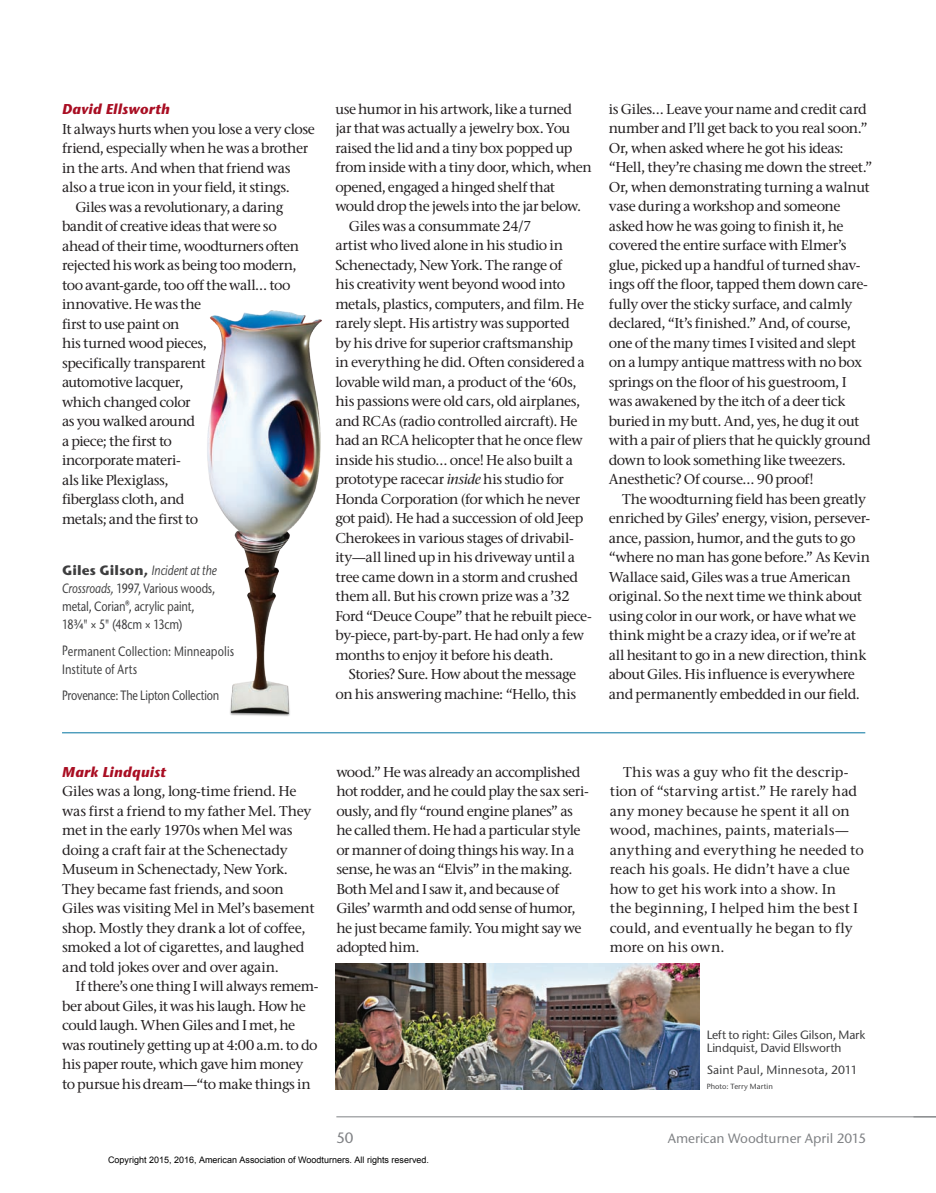
<style>
.page{position:relative;width:936px;height:1193px;background:#fff}
.page>*{position:absolute;margin:0;border:0;box-sizing:border-box;transform-origin:0 0}
.t1{font:500 15px "Stone Sans ITC Pro";color:#808285}
.t2{font:500 14.25px/19.5px "Stone Serif ITC Pro";letter-spacing:-.025em;color:#231f20}
.t3{font:500 14.25px/19.5px "Stone Serif ITC Pro";letter-spacing:.005em;color:#231f20}
.t4{font:italic 700 14.25px "Stone Sans ITC Pro";letter-spacing:.005em;color:#a90e23}
.t5{font:500 14.25px "Stone Serif ITC Pro";letter-spacing:-.045em;color:#231f20}
.t6{font:500 13.5px/18px "Stone Sans ITC Pro";letter-spacing:-.01em;color:#3e3e3f;scale:.8 1}
.t7{font:500 13.5px/18px "Stone Sans ITC Pro";letter-spacing:.01em;color:#3e3e3f;scale:.8 1}
.t8{font:500 13.5px "Stone Sans ITC Pro";color:#808285}
.t9{font:500 12px/13.5px "Stone Sans ITC Pro";letter-spacing:-.01em;color:#3e3e3f}
.t10{font:500 12px "Stone Sans ITC Pro";letter-spacing:.01em;color:#3e3e3f}
.t11{font:9px "Arial";color:#000}
.t12{font:500 7.5px "Stone Sans ITC Pro";letter-spacing:.015em;color:#3e3e3f}
.s1{font-weight:700}
.s2{font-style:italic}
</style>
<div class="page">
<hr style="left:336px;top:1116px;width:600px;height:1px;background:#808285">
<hr style="left:62px;top:732px;width:803px;height:1px;background:#0073a0">
<img style="left:207px;top:310px;width:115px;height:406px">
<img style="left:336px;top:963px;width:363px;height:126px">
<p class="t4" style="left:62px;top:100px;width:109px">David Ellsworth</p>
<p class="t2" style="left:62px;top:119px;width:254px">It always hurts when you lose a very close</p>
<p class="t2" style="left:62px;top:138px;width:248px">friend, especially when he was a brother</p>
<p class="t2" style="left:62px;top:158px;width:230px">in the arts. And when that friend was</p>
<p class="t2" style="left:62px;top:177px;width:229px">also a true icon in your field, it stings.</p>
<p class="t2" style="left:76px;top:197px;width:209px">Giles was a revolutionary, a daring</p>
<p class="t2" style="left:62px;top:216px;width:216px">bandit of creative ideas that were so</p>
<p class="t2" style="left:62px;top:236px;width:239px">ahead of their time, woodturners often</p>
<p class="t2" style="left:62px;top:255px;width:236px">rejected his work as being too modern,</p>
<p class="t2" style="left:62px;top:275px;width:230px">too avant-garde, too off the wall… too</p>
<p class="t2" style="left:62px;top:294px;width:141px">innovative. He was the</p>
<p class="t2" style="left:62px;top:314px;width:119px">first to use paint on</p>
<p class="t2" style="left:62px;top:333px;width:146px">his turned wood pieces,</p>
<p class="t2" style="left:62px;top:353px;width:145px">specifically transparent</p>
<p class="t5" style="left:62px;top:373px;width:123px">automotive lacquer,</p>
<p class="t2" style="left:62px;top:392px;width:130px">which changed color</p>
<p class="t2" style="left:62px;top:411px;width:135px">as you walked around</p>
<p class="t2" style="left:62px;top:431px;width:112px">a piece; the first to</p>
<p class="t2" style="left:62px;top:450px;width:120px">incorporate materi-</p>
<p class="t2" style="left:62px;top:470px;width:108px">als like Plexiglass,</p>
<p class="t2" style="left:62px;top:489px;width:124px">fiberglass cloth, and</p>
<p class="t2" style="left:62px;top:509px;width:138px">metals; and the first to</p>
<p class="t6" style="left:62px;top:561px;width:195px"><span class="s1">Giles Gilson,</span> <span class="s2">Incident at the<br>Crossroads,</span> 1997, Various woods, metal, Corian®, acrylic paint,<br>18¾" × 5" (48cm × 13cm)</p>
<p class="t7" style="left:62px;top:641px;width:217px">Permanent Collection: Minneapolis<br>Institute of Arts</p>
<p class="t6" style="left:62px;top:686px;width:198px">Provenance: The Lipton Collection</p>
<p class="t2" style="left:335px;top:99px;width:238px">use humor in his artwork, like a turned</p>
<p class="t2" style="left:335px;top:119px;width:236px">jar that was actually a jewelry box. You</p>
<p class="t2" style="left:335px;top:138px;width:239px">raised the lid and a tiny box popped up</p>
<p class="t2" style="left:335px;top:158px;width:258px">from inside with a tiny door, which, when</p>
<p class="t2" style="left:335px;top:177px;width:221px">opened, engaged a hinged shelf that</p>
<p class="t2" style="left:335px;top:197px;width:247px">would drop the jewels into the jar below.</p>
<p class="t2" style="left:349px;top:216px;width:184px">Giles was a consummate 24/7</p>
<p class="t2" style="left:335px;top:236px;width:229px">artist who lived alone in his studio in</p>
<p class="t2" style="left:335px;top:255px;width:228px">Schenectady, New York. The range of</p>
<p class="t2" style="left:335px;top:275px;width:231px">his creativity went beyond wood into</p>
<p class="t2" style="left:335px;top:294px;width:250px">metals, plastics, computers, and film. He</p>
<p class="t2" style="left:335px;top:314px;width:236px">rarely slept. His artistry was supported</p>
<p class="t2" style="left:335px;top:333px;width:239px">by his drive for superior craftsmanship</p>
<p class="t2" style="left:335px;top:353px;width:251px">in everything he did. Often considered a</p>
<p class="t2" style="left:335px;top:372px;width:243px">lovable wild man, a product of the ‘60s,</p>
<p class="t2" style="left:335px;top:392px;width:246px">his passions were old cars, old airplanes,</p>
<p class="t2" style="left:335px;top:411px;width:244px">and RCAs (radio controlled aircraft). He</p>
<p class="t2" style="left:335px;top:431px;width:249px">had an RCA helicopter that he once flew</p>
<p class="t2" style="left:335px;top:450px;width:239px">inside his studio… once! He also built a</p>
<p class="t2" style="left:335px;top:470px;width:230px">prototype racecar <span class="s2">inside</span> his studio for</p>
<p class="t2" style="left:335px;top:489px;width:246px">Honda Corporation (for which he never</p>
<p class="t2" style="left:335px;top:509px;width:250px">got paid). He had a succession of old Jeep</p>
<p class="t2" style="left:335px;top:528px;width:240px">Cherokees in various stages of drivabil-</p>
<p class="t2" style="left:335px;top:548px;width:241px">ity—all lined up in his driveway until a</p>
<p class="t2" style="left:335px;top:567px;width:244px">tree came down in a storm and crushed</p>
<p class="t2" style="left:335px;top:587px;width:236px">them all. But his crown prize was a ’32</p>
<p class="t2" style="left:335px;top:606px;width:258px">Ford “Deuce Coupe” that he rebuilt piece-</p>
<p class="t2" style="left:335px;top:626px;width:250px">by-piece, part-by-part. He had only a few</p>
<p class="t2" style="left:335px;top:645px;width:220px">months to enjoy it before his death.</p>
<p class="t2" style="left:349px;top:665px;width:229px">Stories? Sure. How about the message</p>
<p class="t2" style="left:335px;top:684px;width:242px">on his answering machine: “Hello, this</p>
<p class="t2" style="left:609px;top:99px;width:265px">is Giles… Leave your name and credit card number and I’ll get back to you real soon.” Or, when asked where he got his ideas: “Hell, they’re chasing me down the street.” Or, when demonstrating turning a walnut vase during a workshop and someone asked how he was going to finish it, he covered the entire surface with Elmer’s glue, picked up a handful of turned shav&shy;ings off the floor, tapped them down care&shy;fully over the sticky surface, and calmly declared, “It’s finished.” And, of course, one of the many times I visited and slept on a lumpy antique mattress with no box springs on the floor of his guestroom, I was awakened by the itch of a deer tick buried in my butt. And, yes, he dug it out with a pair of pliers that he quickly ground down to look something like tweezers.<br>Anesthetic? Of course… 90 proof!</p>
<p class="t2" style="left:609px;top:489px;width:263px;text-indent:13px">The woodturning field has been greatly enriched by Giles’ energy, vision, persever&shy;ance, passion, humor, and the guts to go “where no man has gone before.” As Kevin Wallace said, Giles was a true American original. So the next time we think about using color in our work, or have what we think might be a crazy idea, or if we’re at all hesitant to go in a new direction, think about Giles. His influence is everywhere and permanently embedded in our field.</p>
<p class="t4" style="left:62px;top:763px;width:105px">Mark Lindquist</p>
<p class="t2" style="left:62px;top:781px;width:254px">Giles was a long, long-time friend. He was first a friend to my father Mel. They met in the early 1970s when Mel was doing a craft fair at the Schenectady Museum in Schenectady, New York.<br>They became fast friends, and soon Giles was visiting Mel in Mel’s basement shop. Mostly they drank a lot of coffee, smoked a lot of cigarettes, and laughed and told jokes over and over again.</p>
<p class="t2" style="left:62px;top:976px;width:258px;text-indent:14px">If there’s one thing I will always remem&shy;ber about Giles, it was his laugh. How he could laugh. When Giles and I met, he was routinely getting up at 4:00 a.m. to do his paper route, which gave him money to pursue his dream—“to make things in</p>
<p class="t2" style="left:336px;top:762px;width:254px">wood.” He was already an accomplished hot rodder, and he could play the sax seri&shy;ously, and fly “round engine planes” as he called them. He had a particular style or manner of doing things his way. In a sense, he was an “Elvis” in the making.<br>Both Mel and I saw it, and because of Giles’ warmth and odd sense of humor, he just became family. You might say we adopted him.</p>
<p class="t3" style="left:610px;top:762px;width:256px;text-indent:13px">This was a guy who fit the descrip&shy;tion of “starving artist.” He rarely had any money because he spent it all on wood, machines, paints, materials— anything and everything he needed to reach his goals. He didn’t have a clue how to get his work into a show. In<br>the beginning, I helped him the best I could, and eventually he began to fly more on his own.</p>
<p class="t9" style="left:707px;top:1027px;width:160px">Left to right: Giles Gilson, Mark<br>Lindquist, David Ellsworth</p>
<p class="t10" style="left:707px;top:1062px;width:152px">Saint Paul, Minnesota, 2011</p>
<p class="t12" style="left:707px;top:1082px;width:68px">Photo: Terry Martin</p>
<p class="t1" style="left:336px;top:1128px;width:19px">50</p>
<p class="t8" style="left:668px;top:1129px;width:200px">American Woodturner April 2015</p>
<p class="t11" style="left:108px;top:1154px;width:323px">Copyright 2015, 2016, American Association of Woodturners. All rights reserved.</p>
</div>
